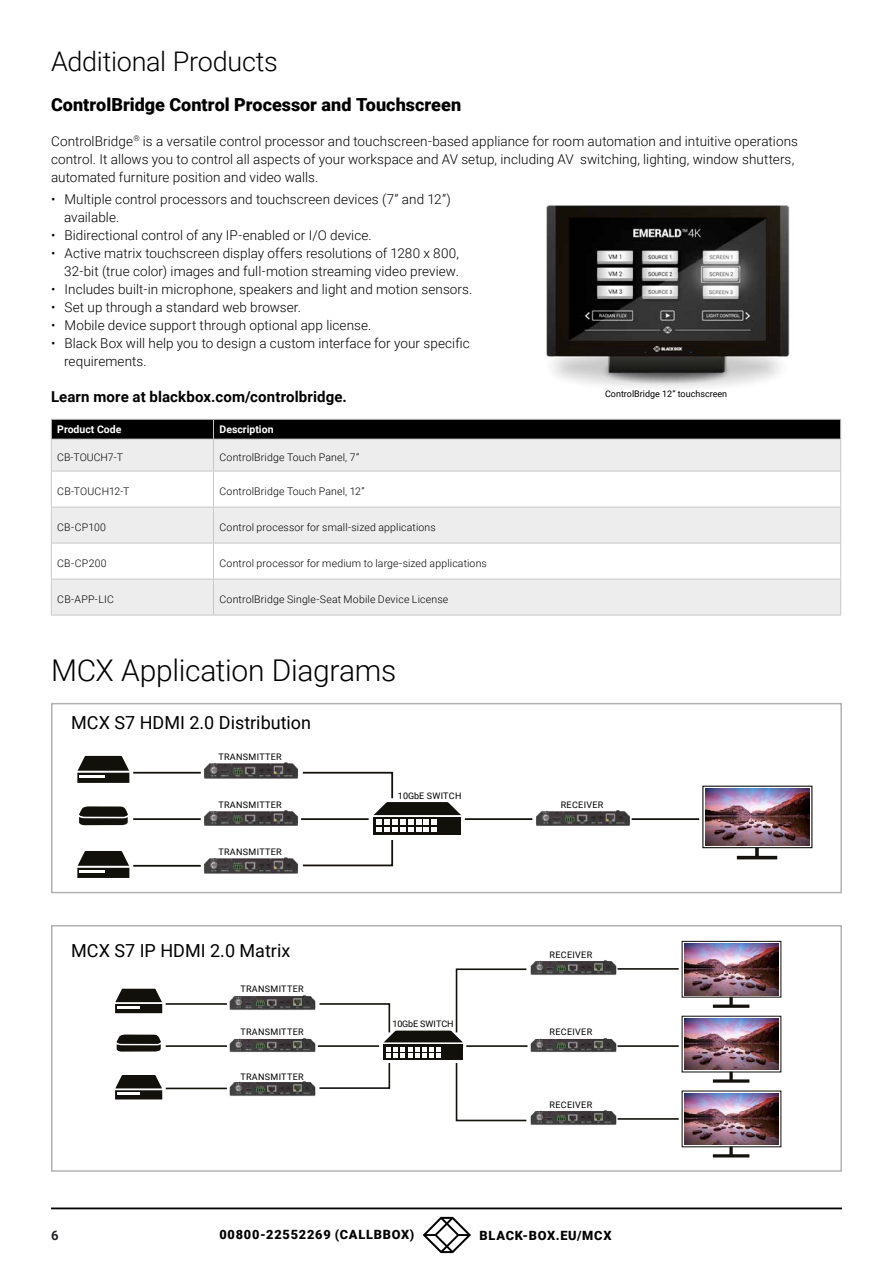
<style>
.page{position:relative;width:893px;height:1263px;background:#fff}
.page>*{position:absolute;margin:0;border:0;box-sizing:border-box;transform-origin:0 0}
.t1{font:300 30px "Roboto";letter-spacing:-.01em;color:#000}
.t2{font:300 27px "Roboto";letter-spacing:-.01em;color:#000}
.t3{font:18px "Roboto";color:#000}
.t4{font:900 18px "Roboto";color:#000}
.t5{font:700 15px "Roboto";letter-spacing:.01em;color:#000}
.t6{font:300 13.5px/18px "Roboto";letter-spacing:.005em;color:#000}
.t7{font:700 13.05px "Roboto";color:#232328}
.t8{font:900 12.75px "Roboto";letter-spacing:.06em;color:#020203}
.t9{font:300 10.5px "Roboto";letter-spacing:.015em;color:#000}
.t10{font:700 10.5px "Roboto";color:#fff}
.t11{font:9px "Roboto";letter-spacing:.035em;color:#000}
.t12{font:9px "Roboto";color:#000}
.t13{font:9px "Roboto";letter-spacing:-.005em;color:#000}
</style>
<div class="page">
<svg style="left:423px;top:1217px;width:48px;height:36px"></svg>
<hr style="left:51px;top:1207px;width:791px;height:2px;background:#000">
<svg style="left:77px;top:756px;width:52px;height:27px"></svg>
<hr style="left:79px;top:775px;width:25px;height:3px;background:#fff">
<svg style="left:77px;top:851px;width:52px;height:27px"></svg>
<hr style="left:79px;top:870px;width:25px;height:3px;background:#fff">
<svg style="left:374px;top:831px;width:87px;height:3px"></svg>
<img style="left:199px;top:762px;width:99px;height:17px">
<img style="left:204px;top:810px;width:94px;height:16px">
<img style="left:199px;top:857px;width:99px;height:17px">
<svg style="left:79px;top:806px;width:49px;height:19px"></svg>
<hr style="left:133px;top:772px;width:68px;height:2px;background:#13110c">
<svg style="left:302px;top:771px;width:159px;height:60px"></svg>
<svg style="left:302px;top:840px;width:92px;height:27px"></svg>
<hr style="left:133px;top:818px;width:68px;height:2px;background:#13110c">
<img style="left:532px;top:810px;width:100px;height:16px">
<hr style="left:465px;top:818px;width:67px;height:2px;background:#13110c">
<hr style="left:632px;top:818px;width:67px;height:2px;background:#13110c">
<hr style="left:301px;top:818px;width:68px;height:2px;background:#13110c">
<hr style="left:133px;top:865px;width:68px;height:2px;background:#13110c">
<svg style="left:702px;top:785px;width:111px;height:64px"></svg>
<img style="left:705px;top:789px;width:104px;height:56px">
<svg style="left:755px;top:847px;width:4px;height:9px"></svg>
<hr style="left:737px;top:856px;width:40px;height:3px;background:#13110c">
<div style="left:51px;top:703px;width:791px;height:190px;border:2px solid #b3b2b2"></div>
<svg style="left:115px;top:989px;width:47px;height:24px"></svg>
<hr style="left:117px;top:1006px;width:22px;height:2px;background:#fff">
<svg style="left:115px;top:1075px;width:47px;height:24px"></svg>
<hr style="left:117px;top:1092px;width:22px;height:3px;background:#fff">
<img style="left:229px;top:995px;width:87px;height:15px">
<img style="left:229px;top:1038px;width:89px;height:15px">
<img style="left:226px;top:1081px;width:90px;height:15px">
<svg style="left:117px;top:1034px;width:44px;height:18px"></svg>
<hr style="left:166px;top:1003px;width:61px;height:2px;background:#13110c">
<svg style="left:319px;top:968px;width:207px;height:154px"></svg>
<hr style="left:617px;top:1118px;width:62px;height:2px;background:#13110c">
<hr style="left:617px;top:968px;width:62px;height:2px;background:#13110c">
<hr style="left:166px;top:1045px;width:61px;height:2px;background:#13110c">
<img style="left:527px;top:1038px;width:90px;height:15px">
<hr style="left:466px;top:1045px;width:61px;height:2px;background:#13110c">
<hr style="left:617px;top:1045px;width:62px;height:2px;background:#13110c">
<hr style="left:318px;top:1045px;width:61px;height:2px;background:#13110c">
<hr style="left:166px;top:1087px;width:61px;height:2px;background:#13110c">
<img style="left:681px;top:1015px;width:101px;height:66px">
<svg style="left:713px;top:1079px;width:36px;height:4px"></svg>
<img style="left:681px;top:940px;width:101px;height:66px">
<svg style="left:713px;top:1004px;width:36px;height:4px"></svg>
<svg style="left:681px;top:1090px;width:101px;height:58px"></svg>
<img style="left:684px;top:1093px;width:94px;height:52px">
<svg style="left:729px;top:1146px;width:4px;height:8px"></svg>
<hr style="left:713px;top:1154px;width:36px;height:3px;background:#13110c">
<img style="left:526px;top:960px;width:94px;height:15px">
<img style="left:526px;top:1110px;width:94px;height:15px">
<div style="left:51px;top:925px;width:791px;height:247px;border:2px solid #b3b2b2"></div>
<div style="left:52px;top:508px;width:788px;height:35px;background:#ededed"></div>
<div style="left:52px;top:580px;width:788px;height:35px;background:#ededed"></div>
<hr style="left:213px;top:471px;width:628px;height:1px;background:#c6c8cb">
<hr style="left:213px;top:507px;width:628px;height:1px;background:#c6c8cb">
<hr style="left:213px;top:543px;width:628px;height:1px;background:#c6c8cb">
<hr style="left:213px;top:579px;width:628px;height:1px;background:#c6c8cb">
<hr style="left:51px;top:471px;width:162px;height:1px;background:#c6c8cb">
<hr style="left:51px;top:471px;width:1px;height:36px;background:#c6c8cb">
<hr style="left:51px;top:507px;width:162px;height:1px;background:#c6c8cb">
<hr style="left:51px;top:507px;width:1px;height:36px;background:#c6c8cb">
<hr style="left:51px;top:543px;width:162px;height:1px;background:#c6c8cb">
<hr style="left:51px;top:543px;width:1px;height:36px;background:#c6c8cb">
<hr style="left:51px;top:579px;width:162px;height:1px;background:#c6c8cb">
<hr style="left:51px;top:579px;width:1px;height:36px;background:#c6c8cb">
<hr style="left:51px;top:615px;width:162px;height:1px;background:#c6c8cb">
<hr style="left:213px;top:471px;width:1px;height:36px;background:#c6c8cb">
<hr style="left:840px;top:471px;width:1px;height:36px;background:#c6c8cb">
<hr style="left:213px;top:507px;width:1px;height:36px;background:#c6c8cb">
<hr style="left:840px;top:507px;width:1px;height:36px;background:#c6c8cb">
<hr style="left:213px;top:543px;width:1px;height:36px;background:#c6c8cb">
<hr style="left:840px;top:543px;width:1px;height:36px;background:#c6c8cb">
<hr style="left:213px;top:579px;width:1px;height:36px;background:#c6c8cb">
<hr style="left:840px;top:579px;width:1px;height:36px;background:#c6c8cb">
<hr style="left:213px;top:615px;width:628px;height:1px;background:#c6c8cb">
<svg style="left:51px;top:419px;width:790px;height:52px;background:#949595"></svg>
<hr style="left:51px;top:439px;width:162px;height:1px;background:#c6c8cb">
<hr style="left:213px;top:439px;width:628px;height:1px;background:#c6c8cb">
<img style="left:546px;top:205px;width:244px;height:184px">
<h2 class="t2" style="left:51px;top:43px;width:228px">Additional Products</h2>
<h3 class="t4" style="left:51px;top:92px;width:412px">ControlBridge Control Processor and Touchscreen</h3>
<p class="t6" style="left:51px;top:132px;width:748px">ControlBridge<sup>®</sup> is a versatile control processor and touchscreen-based appliance for room automation and intuitive operations control. It allows you to control all aspects of your workspace and AV setup, including AV switching, lighting, window shutters, automated furniture position and video walls.</p>
<p class="t6" style="left:64px;top:190px;width:388px;text-indent:-13px">• Multiple control processors and touchscreen devices (7” and 12”) available.</p>
<p class="t6" style="left:51px;top:226px;width:322px">• Bidirectional control of any IP-enabled or I/O device.</p>
<p class="t6" style="left:51px;top:244px;width:410px;text-align:right">• Active matrix touchscreen display offers resolutions of 1280 x 800,<br>32-bit (true color) images and full-motion streaming video preview.</p>
<p class="t6" style="left:51px;top:280px;width:423px">• Includes built-in microphone, speakers and light and motion sensors.</p>
<p class="t6" style="left:51px;top:298px;width:252px">• Set up through a standard web browser.</p>
<p class="t6" style="left:51px;top:316px;width:322px">• Mobile device support through optional app license.</p>
<p class="t6" style="left:64px;top:334px;width:407px;text-indent:-13px">• Black Box will help you to design a custom interface for your specific requirements.</p>
<p class="t5" style="left:51px;top:386px;width:297px">Learn more at blackbox.com/controlbridge.</p>
<p class="t10" style="left:57px;top:422px;width:66px">Product Code</p>
<p class="t10" style="left:219px;top:422px;width:56px">Description</p>
<p class="t9" style="left:57px;top:449px;width:67px">CB-TOUCH7-T</p>
<p class="t9" style="left:219px;top:449px;width:141px">ControlBridge Touch Panel, 7”</p>
<p class="t9" style="left:57px;top:484px;width:74px">CB-TOUCH12-T</p>
<p class="t9" style="left:219px;top:484px;width:147px">ControlBridge Touch Panel, 12”</p>
<p class="t9" style="left:57px;top:520px;width:50px">CB-CP100</p>
<p class="t9" style="left:219px;top:520px;width:218px">Control processor for small-sized applications</p>
<p class="t9" style="left:57px;top:556px;width:51px">CB-CP200</p>
<p class="t9" style="left:219px;top:556px;width:269px">Control processor for medium to large-sized applications</p>
<p class="t9" style="left:57px;top:592px;width:58px">CB-APP-LIC</p>
<p class="t9" style="left:219px;top:592px;width:230px">ControlBridge Single-Seat Mobile Device License</p>
<p class="t12" style="left:605px;top:388px;width:124px">ControlBridge 12” touchscreen</p>
<h1 class="t1" style="left:51px;top:649px;width:347px">MCX Application Diagrams</h1>
<h3 class="t3" style="left:71px;top:710px;width:241px">MCX S7 HDMI 2.0 Distribution</h3>
<p class="t11" style="left:218px;top:751px;width:65px">TRANSMITTER</p>
<p class="t11" style="left:218px;top:798px;width:65px">TRANSMITTER</p>
<p class="t11" style="left:218px;top:845px;width:65px">TRANSMITTER</p>
<h3 class="t3" style="left:71px;top:937px;width:221px">MCX S7 IP HDMI 2.0 Matrix</h3>
<p class="t11" style="left:240px;top:982px;width:65px">TRANSMITTER</p>
<p class="t11" style="left:240px;top:1026px;width:65px">TRANSMITTER</p>
<p class="t11" style="left:240px;top:1071px;width:65px">TRANSMITTER</p>
<p class="t11" style="left:398px;top:789px;width:65px">10GbE SWITCH</p>
<p class="t13" style="left:393px;top:1018px;width:63px">10GbE SWITCH</p>
<p class="t11" style="left:561px;top:798px;width:44px">RECEIVER</p>
<p class="t11" style="left:550px;top:949px;width:44px">RECEIVER</p>
<p class="t11" style="left:550px;top:1025px;width:44px">RECEIVER</p>
<p class="t11" style="left:550px;top:1098px;width:44px">RECEIVER</p>
<p class="t7" style="left:51px;top:1226px;width:9px">6</p>
<p class="t8" style="left:219px;top:1226px;width:196px">00800-22552269 (CALLBBOX)</p>
<p class="t8" style="left:480px;top:1226px;width:133px">BLACK-BOX.EU/MCX</p>
</div>
